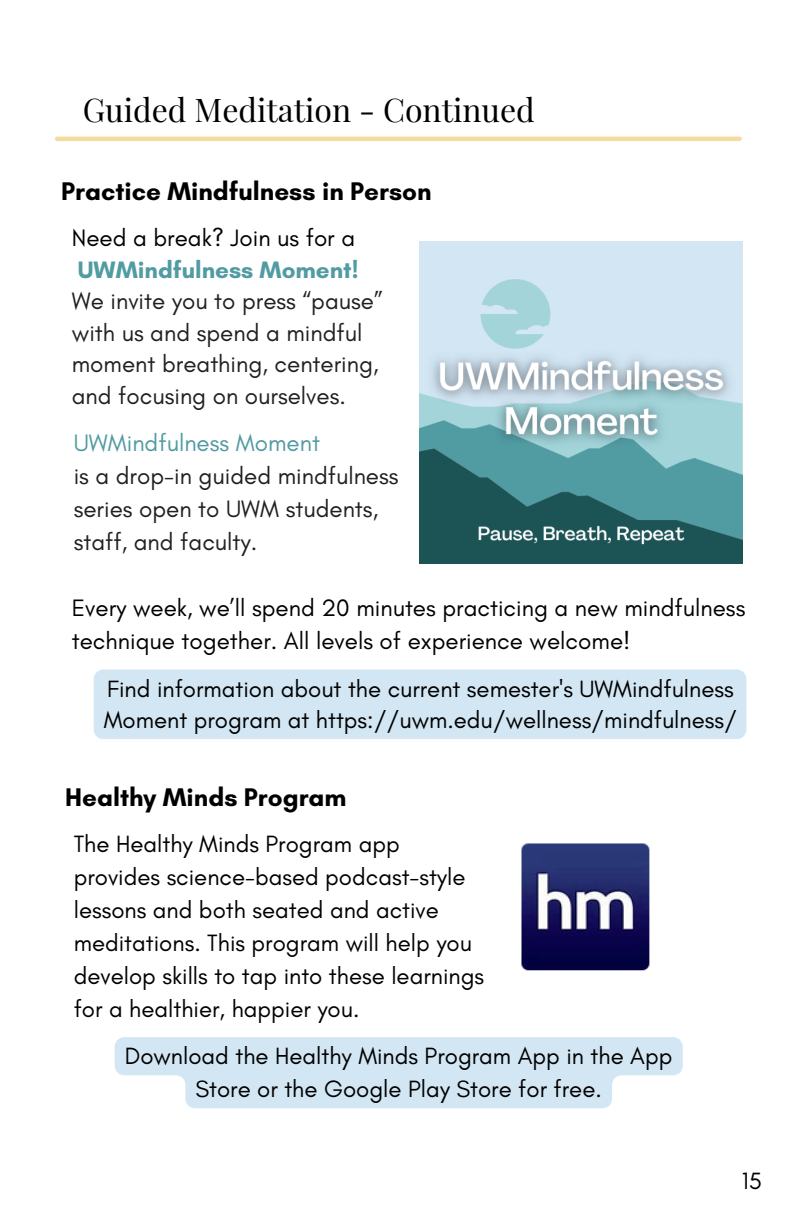
<style>
.page{position:relative;width:792px;height:1224px;background:#fff}
.page>*{position:absolute;margin:0;border:0;box-sizing:border-box;transform-origin:0 0}
.t1{font:32px "Playfair Display";color:#000}
.t2{font:700 26px "Glacial Indifference";color:#000}
.t3{font:24.2px/31.6px "Glacial Indifference";color:#231f20}
.t4{font:24.2px/33px "Glacial Indifference";color:#000}
.t5{font:24px/33px "Glacial Indifference";color:#000}
.s1{color:#000}
.s2{font-weight:700;color:#519ba2}
.s3{color:#519ba2}
</style>
<div class="page">
<hr style="left:57px;top:137px;width:683px;height:4px;background:#f3dd9d">
<img style="left:521px;top:843px;width:129px;height:128px">
<img style="left:420px;top:241px;width:322px;height:323px">
<svg style="left:115px;top:1037px;width:568px;height:71px;background:#d7e8f4"></svg>
<div style="left:94px;top:670px;width:652px;height:69px;background:#d2e6f3"></div>
<p class="t1" style="left:83px;top:85px;width:454px">Guided Meditation - Continued</p>
<p class="t2" style="left:61px;top:176px;width:372px">Practice Mindfulness in Person</p>
<p class="t3" style="left:72px;top:223px;width:313px"><span class="s1">Need a break? Join us for a<br></span><span class="s2">UWMindfulness Moment!<br></span>We invite you to press “pause” with us and spend a mindful moment breathing, centering, and focusing on ourselves.</p>
<p class="t3" style="left:74px;top:427px;width:326px;line-height:33px"><span class="s3">UWMindfulness Moment<br></span>is a drop-in guided mindfulness series open to UWM students, staff, and faculty.</p>
<p class="t4" style="left:72px;top:591px;width:675px">Every week, we’ll spend 20 minutes practicing a new mindfulness technique together. All levels of experience welcome!</p>
<p class="t5" style="left:104px;top:674px;width:635px;line-height:31.4px">Find information about the current semester's UWMindfulness<br>Moment program at https://uwm.edu/wellness/mindfulness/</p>
<p class="t2" style="left:65px;top:781px;width:283px">Healthy Minds Program</p>
<p class="t5" style="left:74px;top:828px;width:412px">The Healthy Minds Program app provides science-based podcast-style lessons and both seated and active meditations. This program will help you develop skills to tap into these learnings for a healthier, happier you.</p>
<p class="t5" style="left:125px;top:1040px;width:549px;text-align:center">Download the Healthy Minds Program App in the App<br>Store or the Google Play Store for free.</p>
<p class="t5" style="left:742px;top:1165px;width:22px">15</p>
</div>
